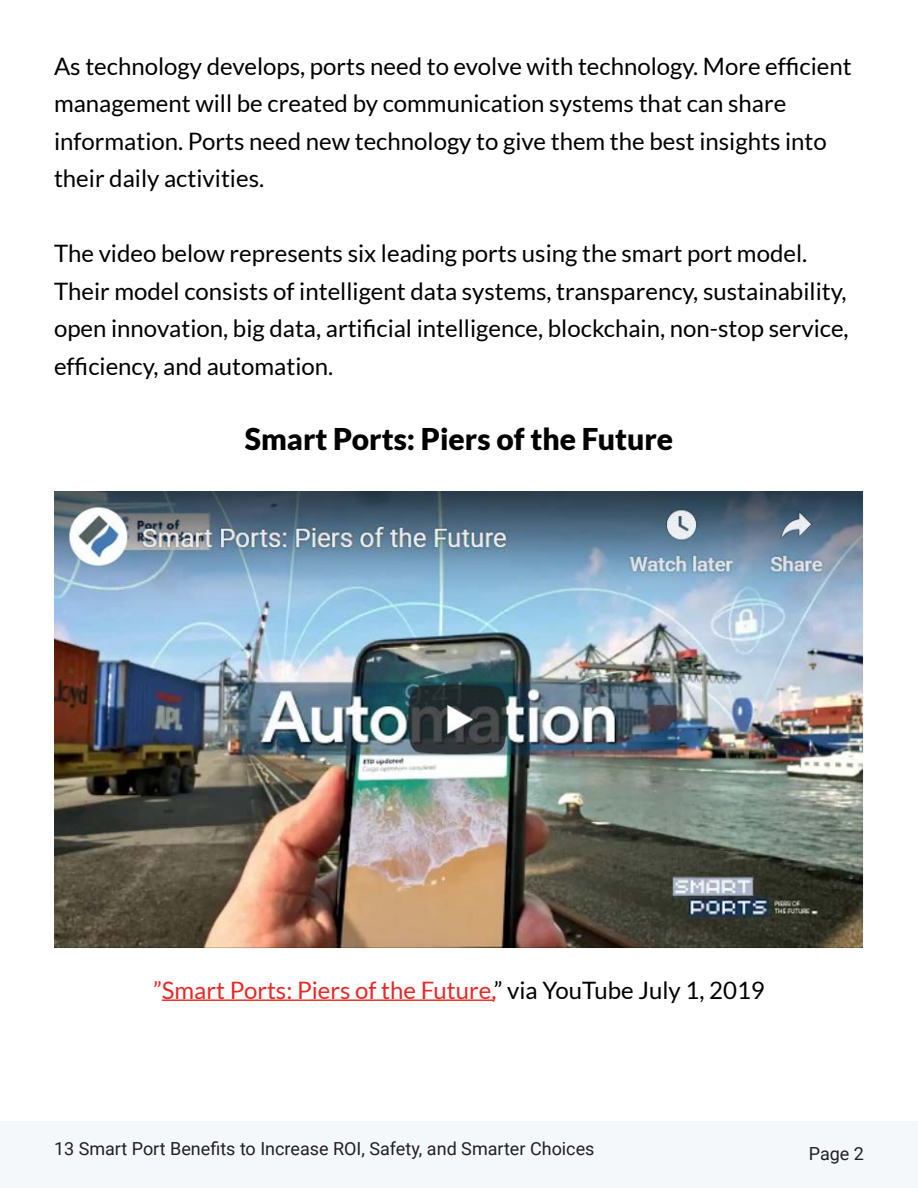
<style>
.page{position:relative;width:918px;height:1188px;background:#fff}
.page>*{position:absolute;margin:0;border:0;box-sizing:border-box;transform-origin:0 0}
.t1{font:900 30px "Lato";color:#000}
.t2{font:24px/37.5px "Lato";color:#000}
.t3{font:24px "Lato";color:#e42927}
.t4{font:18px "Roboto";color:#231f20}
.s1{color:#000}
</style>
<div class="page">
<div style="left:0;top:1121px;width:918px;height:67px;background:#f5f8fa"></div>
<img style="left:54px;top:491px;width:810px;height:457px">
<hr style="left:162px;top:999px;width:332px;height:2px;background:#e42927">
<p class="t2" style="left:54px;top:47px;width:799px">As technology develops, ports need to evolve with technology. More efficient management will be created by communication systems that can share information. Ports need new technology to give them the best insights into their daily activities.</p>
<p class="t2" style="left:54px;top:234px;width:796px">The video below represents six leading ports using the smart port model.<br>Their model consists of intelligent data systems, transparency, sustainability, open innovation, big data, artificial intelligence, blockchain, non-stop service, efficiency, and automation.</p>
<p class="t1" style="left:245px;top:421px;width:430px">Smart Ports: Piers of the Future</p>
<p class="t3" style="left:153px;top:976px;width:613px">”Smart Ports: Piers of the Future,<span class="s1">” via YouTube July 1, 2019</span></p>
<p class="t4" style="left:54px;top:1136px;width:542px">13 Smart Port Benefits to Increase ROI, Safety, and Smarter Choices</p>
<p class="t4" style="left:809px;top:1141px;width:57px">Page 2</p>
</div>
